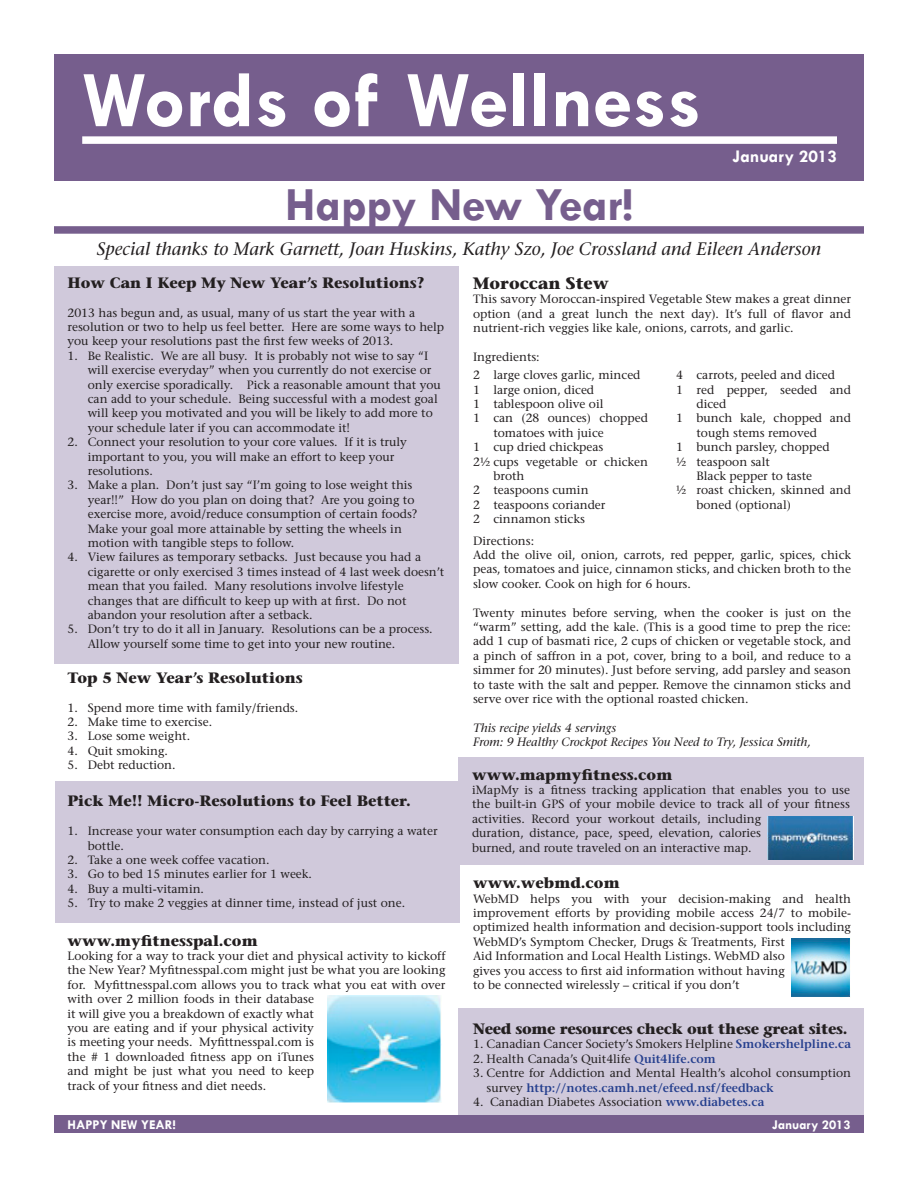
<style>
.page{position:relative;width:918px;height:1188px;background:#fff}
.page>*{position:absolute;margin:0;border:0;box-sizing:border-box;transform-origin:0 0}
.t1{font:700 81px "Tw Cen";color:#fff}
.t2{font:700 48px "Tw Cen";color:#765e8d}
.t3{font:italic 18px "Stone Serif";color:#231f20}
.t4{font:700 18px "Tw Cen";color:#fff}
.t5{font:700 16.5px "Stone Serif";color:#231f20}
.t6{font:700 15px "Stone Serif";color:#231f20}
.t7{font:700 15px "Stone Serif";letter-spacing:-.02em;color:#231f20}
.t8{font:700 13.5px "Tw Cen";color:#fff}
.t9{font:12px/14.4px "Stone Serif";color:#231f20}
.t10{font:italic 12px "Stone Serif";color:#231f20}
.s1{font-weight:600;color:#253f8e}
</style>
<div class="page">
<div style="left:458px;top:1009px;width:406px;height:116px;background:#d0c9db"></div>
<div style="left:55px;top:781px;width:405px;height:141px;background:#d0c9db"></div>
<div style="left:54px;top:266px;width:405px;height:397px;background:#d0c9db"></div>
<div style="left:54px;top:54px;width:810px;height:126px;background:#765e8d"></div>
<div style="left:82px;top:136px;width:755px;height:8px;background:#fff"></div>
<div style="left:54px;top:226px;width:810px;height:8px;background:#765e8d"></div>
<div style="left:458px;top:757px;width:406px;height:107px;background:#d0c9db"></div>
<div style="left:54px;top:1116px;width:810px;height:17px;background:#765e8d"></div>
<img style="left:327px;top:996px;width:115px;height:107px">
<img style="left:768px;top:816px;width:86px;height:44px">
<img style="left:792px;top:938px;width:58px;height:59px">
<p class="t1" style="left:82px;top:52px;width:621px">Words of Wellness</p>
<p class="t2" style="left:285px;top:176px;width:349px">Happy New Year!</p>
<p class="t4" style="left:733px;top:146px;width:106px">January 2013</p>
<p class="t3" style="left:97px;top:238px;width:726px">Special thanks to Mark Garnett, Joan Huskins, Kathy Szo, Joe Crossland and Eileen Anderson</p>
<p class="t5" style="left:473px;top:273px;width:137px">Moroccan Stew</p>
<p class="t9" style="left:473px;top:292px;width:380px;text-align:justify">This savory Moroccan-inspired Vegetable Stew makes a great dinner option (and a great lunch the next day). It’s full of flavor and nutrient-rich veggies like kale, onions, carrots, and garlic.</p>
<p class="t9" style="left:473px;top:350px;width:68px">Ingredients:</p>
<p class="t6" style="left:68px;top:273px;width:359px">How Can I Keep My New Year’s Resolutions?</p>
<p class="t9" style="left:68px;top:305px;width:378px">2013 has begun and, as usual, many of us start the year with a resolution or two to help us feel better. Here are some ways to help you keep your resolutions past the first few weeks of 2013.</p>
<p class="t9" style="left:88px;top:349px;width:355px;text-indent:-20px">1. Be Realistic. We are all busy. It is probably not wise to say “I will exercise everyday” when you currently do not exercise or only exercise sporadically. Pick a reasonable amount that you can add to your schedule. Being successful with a modest goal will keep you motivated and you will be likely to add more to your schedule later if you can accommodate it!</p>
<p class="t9" style="left:88px;top:435px;width:321px;text-indent:-20px">2. Connect your resolution to your core values. If it is truly important to you, you will make an effort to keep your resolutions.</p>
<p class="t9" style="left:88px;top:478px;width:331px;text-indent:-20px">3. Make a plan. Don’t just say “I’m going to lose weight this year!!” How do you plan on doing that? Are you going to exercise more, avoid/reduce consumption of certain foods?<br>Make your goal more attainable by setting the wheels in motion with tangible steps to follow.</p>
<p class="t9" style="left:88px;top:550px;width:358px;text-indent:-20px">4. View failures as temporary setbacks. Just because you had a cigarette or only exercised 3 times instead of 4 last week doesn’t mean that you failed. Many resolutions involve lifestyle changes that are difficult to keep up with at first. Do not abandon your resolution after a setback.</p>
<p class="t9" style="left:88px;top:622px;width:346px;text-indent:-20px">5. Don’t try to do it all in January. Resolutions can be a process.<br>Allow yourself some time to get into your new routine.</p>
<p class="t6" style="left:68px;top:668px;width:237px">Top 5 New Year’s Resolutions</p>
<p class="t9" style="left:68px;top:700px;width:232px">1. Spend more time with family/friends.</p>
<p class="t9" style="left:68px;top:715px;width:146px">2. Make time to exercise.</p>
<p class="t9" style="left:68px;top:729px;width:124px">3. Lose some weight.</p>
<p class="t9" style="left:68px;top:743px;width:102px">4. Quit smoking.</p>
<p class="t9" style="left:68px;top:758px;width:110px">5. Debt reduction.</p>
<p class="t9" style="left:473px;top:368px;width:169px">2 large cloves garlic, minced</p>
<p class="t9" style="left:473px;top:382px;width:123px">1 large onion, diced</p>
<p class="t9" style="left:473px;top:397px;width:132px">1 tablespoon olive oil</p>
<p class="t9" style="left:493px;top:411px;width:156px;text-indent:-20px">1 can (28 ounces) chopped tomatoes with juice</p>
<p class="t9" style="left:473px;top:440px;width:132px">1 cup dried chickpeas</p>
<p class="t9" style="left:493px;top:454px;width:156px;text-indent:-20px">2½ cups vegetable or chicken broth</p>
<p class="t9" style="left:473px;top:483px;width:117px">2 teaspoons cumin</p>
<p class="t9" style="left:473px;top:497px;width:134px">2 teaspoons coriander</p>
<p class="t9" style="left:473px;top:512px;width:113px">2 cinnamon sticks</p>
<p class="t9" style="left:676px;top:368px;width:160px">4 carrots, peeled and diced</p>
<p class="t9" style="left:696px;top:382px;width:156px;text-indent:-20px">1 red pepper, seeded and diced</p>
<p class="t9" style="left:696px;top:411px;width:156px;text-indent:-20px">1 bunch kale, chopped and tough stems removed</p>
<p class="t9" style="left:676px;top:440px;width:155px">1 bunch parsley, chopped</p>
<p class="t9" style="left:676px;top:454px;width:95px">½ teaspoon salt</p>
<p class="t9" style="left:696px;top:469px;width:117px">Black pepper to taste</p>
<p class="t9" style="left:696px;top:483px;width:156px;text-indent:-20px">½ roast chicken, skinned and boned (optional)</p>
<p class="t9" style="left:473px;top:533px;width:63px">Directions:</p>
<p class="t9" style="left:473px;top:548px;width:380px;text-align:justify">Add the olive oil, onion, carrots, red pepper, garlic, spices, chick peas, tomatoes and juice, cinnamon sticks, and chicken broth to the slow cooker. Cook on high for 6 hours.</p>
<p class="t9" style="left:473px;top:605px;width:380px;text-align:justify">Twenty minutes before serving, when the cooker is just on the “warm” setting, add the kale. (This is a good time to prep the rice: add 1 cup of basmati rice, 2 cups of chicken or vegetable stock, and a pinch of saffron in a pot, cover, bring to a boil, and reduce to a simmer for 20 minutes). Just before serving, add parsley and season to taste with the salt and pepper. Remove the cinnamon sticks and serve over rice with the optional roasted chicken.</p>
<p class="t10" style="left:473px;top:721px;width:145px">This recipe yields 4 servings</p>
<p class="t10" style="left:473px;top:735px;width:339px">From: 9 Healthy Crockpot Recipes You Need to Try, Jessica Smith,</p>
<p class="t6" style="left:472px;top:765px;width:202px">www.mapmyfitness.com</p>
<p class="t9" style="left:472px;top:783px;width:379px">iMapMy is a fitness tracking application that enables you to use the built-in GPS of your mobile device to track all of your fitness activities. Record your workout details, including<br>duration, distance, pace, speed, elevation, calories<br>burned, and route traveled on an interactive map.</p>
<p class="t6" style="left:473px;top:874px;width:148px">www.webmd.com</p>
<p class="t9" style="left:473px;top:891px;width:379px">WebMD helps you with your decision-making and health improvement efforts by providing mobile access 24/7 to mobile&shy;optimized health information and decision-support tools including WebMD’s Symptom Checker, Drugs &amp; Treatments, First<br>Aid Information and Local Health Listings. WebMD also<br>gives you access to first aid information without having<br>to be connected wirelessly – critical if you don’t</p>
<p class="t6" style="left:68px;top:792px;width:345px">Pick Me!! Micro-Resolutions to Feel Better.</p>
<p class="t9" style="left:88px;top:824px;width:351px;text-indent:-20px">1. Increase your water consumption each day by carrying a water bottle.</p>
<p class="t9" style="left:68px;top:853px;width:204px">2. Take a one week coffee vacation.</p>
<p class="t9" style="left:68px;top:867px;width:246px">3. Go to bed 15 minutes earlier for 1 week.</p>
<p class="t9" style="left:68px;top:881px;width:138px">4. Buy a multi-vitamin.</p>
<p class="t9" style="left:68px;top:896px;width:339px">5. Try to make 2 veggies at dinner time, instead of just one.</p>
<p class="t6" style="left:68px;top:931px;width:192px">www.myfitnesspal.com</p>
<p class="t9" style="left:68px;top:949px;width:380px">Looking for a way to track your diet and physical activity to kickoff the New Year? Myfitnesspal.com might just be what you are looking for. Myfittnesspal.com allows you to track what you eat with over with over 2 million foods in their database<br>it will give you a breakdown of exactly what<br>you are eating and if your physical activity<br>is meeting your needs. Myfittnesspal.com is<br>the # 1 downloaded fitness app on iTunes<br>and might be just what you need to keep<br>track of your fitness and diet needs.</p>
<p class="t7" style="left:473px;top:1019px;width:376px">Need some resources check out these great sites.</p>
<p class="t9" style="left:473px;top:1037px;width:380px">1. Canadian Cancer Society’s Smokers Helpline <span class="s1">Smokershelpline.ca</span></p>
<p class="t9" style="left:473px;top:1051px;width:244px">2. Health Canada’s Quit4life <span class="s1">Quit4life.com</span></p>
<p class="t9" style="left:487px;top:1066px;width:366px;text-indent:-14px">3. Centre for Addiction and Mental Health’s alcohol consumption survey <span class="s1">http://notes.camh.net/efeed.nsf/feedback</span></p>
<p class="t9" style="left:473px;top:1095px;width:293px">4. Canadian Diabetes Association <span class="s1">www.diabetes.ca</span></p>
<p class="t8" style="left:68px;top:1117px;width:110px">HAPPY NEW YEAR!</p>
<p class="t8" style="left:772px;top:1117px;width:80px">January 2013</p>
</div>
